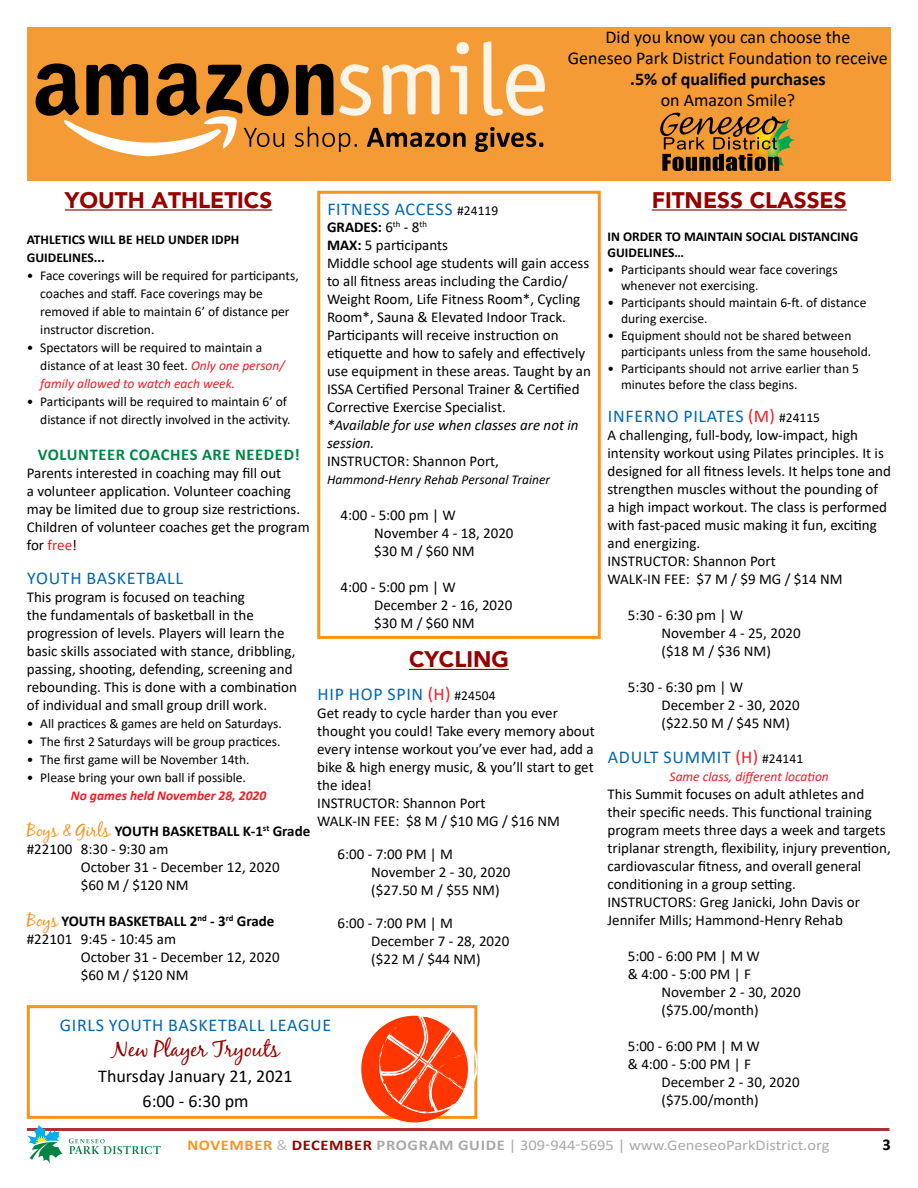
<style>
.page{position:relative;width:918px;height:1188px;background:#fff}
.page>*{position:absolute;margin:0;border:0;box-sizing:border-box;transform-origin:0 0}
.t1{font:900 22.5px "Avenir LT";color:#960000}
.t2{font:22.5px "Black Jack";color:#960000}
.t3{font:18px "Calibri";letter-spacing:.04em;color:#0067b1}
.t4{font:18px/25.5px "Calibri";color:#000;text-align:center}
.t5{font:700 18px "Calibri";color:#000}
.t6{font:700 16.5px "Calibri";letter-spacing:.04em;color:#008546}
.t7{font:700 16.5px "Calibri";color:#000}
.t8{font:15px/18px "Calibri";color:#000}
.t9{font:700 15px/18px "Calibri";color:#000}
.t10{font:italic 15px/18px "Calibri";color:#000}
.t11{font:14.85px "Calibri";color:#a7a9ac;scale:1.11 1}
.t12{font:13.5px/18px "Calibri";color:#000}
.t13{font:700 13.5px/18px "Calibri";color:#000}
.t14{font:italic 13.5px "Calibri";color:#000}
.t15{font:italic 13.5px "Calibri";color:#ed1d24}
.t16{font:italic 700 13.5px "Calibri";color:#ed1d24}
.s1{font-style:italic;color:#ed1d24}
.s2{color:#ed1d24}
.s3{font-family:"Black Jack";font-weight:400;font-size:18px;color:#f7941e}
.s4{font-weight:400}
.s5{font-size:13.5px;color:#000}
.s6{font-weight:700}
.s7{font-weight:700;color:#f7941e}
.s8{font-weight:300}
.s9{font-weight:700;color:#960000}
</style>
<div class="page">
<hr style="left:27px;top:1128px;width:863px;height:3px;background:#960000">
<svg style="left:69px;top:1138px;width:92px;height:16px"></svg>
<svg style="left:27px;top:1125px;width:36px;height:39px"></svg>
<hr style="left:65px;top:209px;width:207px;height:2px;background:#960000">
<div style="left:317px;top:191px;width:284px;height:448px;border:3px solid #f7941e"></div>
<hr style="left:652px;top:209px;width:195px;height:2px;background:#960000">
<div style="left:27px;top:1005px;width:450px;height:114px;border:3px solid #f7941e"></div>
<div style="left:361px;top:1016px;width:107px;height:106px;background:#ff3600;border-radius:50%"></div>
<svg style="left:379px;top:1015px;width:98px;height:99px"></svg>
<div style="left:27px;top:27px;width:864px;height:154px;background:#f59b36"></div>
<svg style="left:295px;top:63px;width:76px;height:53px"></svg>
<svg style="left:382px;top:64px;width:58px;height:51px"></svg>
<svg style="left:456px;top:42px;width:13px;height:13px"></svg>
<svg style="left:450px;top:66px;width:17px;height:49px"></svg>
<svg style="left:483px;top:41px;width:62px;height:75px"></svg>
<svg style="left:35px;top:63px;width:254px;height:93px"></svg>
<svg style="left:295px;top:127px;width:62px;height:25px"></svg>
<svg style="left:367px;top:128px;width:99px;height:19px"></svg>
<svg style="left:475px;top:127px;width:68px;height:25px"></svg>
<svg style="left:660px;top:113px;width:136px;height:58px"></svg>
<hr style="left:409px;top:669px;width:100px;height:1px;background:#960000">
<p class="t4" style="left:568px;top:26px;width:321px;line-height:21px">Did you know you can choose the<br>Geneseo Park District Foundation to receive</p>
<p class="t5" style="left:630px;top:66px;width:197px">.5% of qualified purchases</p>
<p class="t4" style="left:661px;top:87px;width:136px">on Amazon Smile?</p>
<h1 class="t1" style="left:65px;top:186px;width:209px">YOUTH ATHLETICS</h1>
<p class="t13" style="left:27px;top:230px;width:214px">ATHLETICS WILL BE HELD UNDER IDPH<br>GUIDELINES...</p>
<p class="t12" style="left:40px;top:266px;width:260px;text-indent:-14px">• Face coverings will be required for participants, coaches and staff. Face coverings may be removed if able to maintain 6’ of distance per instructor discretion.</p>
<p class="t12" style="left:40px;top:338px;width:246px;text-indent:-14px">• Spectators will be required to maintain a distance of at least 30 feet. <span class="s1">Only one person/ family allowed to watch each week.</span></p>
<p class="t12" style="left:27px;top:392px;width:265px;text-align:right">• Participants will be required to maintain 6’ of distance if not directly involved in the activity.</p>
<p class="t6" style="left:38px;top:443px;width:264px">VOLUNTEER COACHES ARE NEEDED!</p>
<p class="t8" style="left:27px;top:463px;width:284px">Parents interested in coaching may fill out<br>a volunteer application. Volunteer coaching may be limited due to group size restrictions.<br>Children of volunteer coaches get the program for <span class="s2">free</span>!</p>
<p class="t3" style="left:27px;top:566px;width:157px">YOUTH BASKETBALL</p>
<p class="t8" style="left:27px;top:588px;width:272px">This program is focused on teaching<br>the fundamentals of basketball in the progression of levels. Players will learn the basic skills associated with stance, dribbling, passing, shooting, defending, screening and rebounding. This is done with a combination of individual and small group drill work.</p>
<p class="t12" style="left:27px;top:714px;width:256px">• All practices &amp; games are held on Saturdays.</p>
<p class="t12" style="left:27px;top:732px;width:255px">• The first 2 Saturdays will be group practices.</p>
<p class="t12" style="left:27px;top:750px;width:224px">• The first game will be November 14th.</p>
<p class="t12" style="left:27px;top:768px;width:221px">• Please bring your own ball if possible.</p>
<p class="t16" style="left:71px;top:786px;width:197px">No games held November 28, 2020</p>
<p class="t9" style="left:27px;top:822px;width:285px"><span class="s3">Boys &amp; Girls</span> YOUTH BASKETBALL K-1<sup>st</sup> Grade</p>
<p class="t8" style="left:27px;top:840px;width:143px">#22100 8:30 - 9:30 am</p>
<p class="t8" style="left:81px;top:858px;width:200px">October 31 - December 12, 2020</p>
<p class="t8" style="left:81px;top:876px;width:109px">$60 M / $120 NM</p>
<p class="t9" style="left:27px;top:912px;width:249px"><span class="s3">Boys</span> YOUTH BASKETBALL 2<sup>nd</sup> - 3<sup>rd</sup> Grade <span class="s4">#22101 9:45 - 10:45 am</span></p>
<p class="t8" style="left:81px;top:948px;width:200px">October 31 - December 12, 2020 $60 M / $120 NM</p>
<p class="t3" style="left:327px;top:197px;width:172px">FITNESS ACCESS <span class="s5">#24119</span></p>
<p class="t8" style="left:327px;top:217px;width:265px"><span class="s6">GRADES:</span> 6<sup>th</sup> - 8<sup>th<br></sup><span class="s6">MAX:</span> 5 participants<br>Middle school age students will gain access to all fitness areas including the Cardio/ Weight Room, Life Fitness Room*, Cycling Room*, Sauna &amp; Elevated Indoor Track.<br>Participants will receive instruction on etiquette and how to safely and effectively use equipment in these areas. Taught by an ISSA Certified Personal Trainer &amp; Certified Corrective Exercise Specialist.</p>
<p class="t10" style="left:327px;top:415px;width:253px">*Available for use when classes are not in session.</p>
<p class="t8" style="left:327px;top:451px;width:174px">INSTRUCTOR: Shannon Port,</p>
<p class="t14" style="left:327px;top:470px;width:225px">Hammond-Henry Rehab Personal Trainer</p>
<p class="t8" style="left:374px;top:505px;width:141px;text-indent:-34px">4:00 - 5:00 pm | W<br>November 4 - 18, 2020 $30 M / $60 NM</p>
<p class="t8" style="left:374px;top:577px;width:140px;text-indent:-34px">4:00 - 5:00 pm | W<br>December 2 - 16, 2020 $30 M / $60 NM</p>
<h1 class="t1" style="left:409px;top:646px;width:101px">CYCLING</h1>
<p class="t3" style="left:318px;top:682px;width:179px">HIP HOP SPIN <span class="s2">(H)</span> <span class="s5">#24504</span></p>
<p class="t8" style="left:317px;top:704px;width:279px">Get ready to cycle harder than you ever thought you could! Take every memory about every intense workout you’ve ever had, add a bike &amp; high energy music, &amp; you’ll start to get the idea!<br>INSTRUCTOR: Shannon Port<br>WALK-IN FEE: $8 M / $10 MG / $16 NM</p>
<p class="t8" style="left:371px;top:845px;width:141px;text-indent:-34px">6:00 - 7:00 PM | M<br>November 2 - 30, 2020 ($27.50 M / $55 NM)</p>
<p class="t8" style="left:371px;top:914px;width:140px;text-indent:-34px">6:00 - 7:00 PM | M<br>December 7 - 28, 2020 ($22 M / $44 NM)</p>
<p class="t3" style="left:60px;top:1012px;width:273px">GIRLS YOUTH BASKETBALL LEAGUE</p>
<h1 class="t2" style="left:112px;top:1035px;width:170px">New Player Tryouts</h1>
<p class="t4" style="left:98px;top:1062px;width:196px">Thursday January 21, 2021<br>6:00 - 6:30 pm</p>
<h1 class="t1" style="left:652px;top:186px;width:197px">FITNESS CLASSES</h1>
<p class="t13" style="left:608px;top:228px;width:252px;line-height:16.5px">IN ORDER TO MAINTAIN SOCIAL DISTANCING<br>GUIDELINES…</p>
<p class="t12" style="left:621px;top:261px;width:218px;line-height:16.5px;text-indent:-14px">• Participants should wear face coverings whenever not exercising.</p>
<p class="t12" style="left:621px;top:294px;width:247px;line-height:16.5px;text-indent:-14px">• Participants should maintain 6-ft. of distance during exercise.</p>
<p class="t12" style="left:621px;top:327px;width:252px;line-height:16.5px;text-indent:-14px">• Equipment should not be shared between participants unless from the same household.</p>
<p class="t12" style="left:621px;top:360px;width:240px;line-height:16.5px;text-indent:-14px">• Participants should not arrive earlier than 5 minutes before the class begins.</p>
<p class="t3" style="left:608px;top:404px;width:214px">INFERNO PILATES <span class="s2">(M)</span> <span class="s5">#24115</span></p>
<p class="t8" style="left:608px;top:426px;width:285px">A challenging, full-body, low-impact, high intensity workout using Pilates principles. It is designed for all fitness levels. It helps tone and strengthen muscles without the pounding of<br>a high impact workout. The class is performed with fast-paced music making it fun, exciting and energizing.<br>INSTRUCTOR: Shannon Port<br>WALK-IN FEE: $7 M / $9 MG / $14 NM</p>
<p class="t8" style="left:662px;top:606px;width:141px;text-indent:-34px">5:30 - 6:30 pm | W<br>November 4 - 25, 2020 ($18 M / $36 NM)</p>
<p class="t8" style="left:662px;top:678px;width:140px;text-indent:-34px">5:30 - 6:30 pm | W<br>December 2 - 30, 2020 ($22.50 M / $45 NM)</p>
<p class="t3" style="left:608px;top:744px;width:197px">ADULT SUMMIT <span class="s2">(H)</span> <span class="s5">#24141</span></p>
<p class="t15" style="left:670px;top:767px;width:161px">Same class, different location</p>
<p class="t8" style="left:608px;top:784px;width:285px">This Summit focuses on adult athletes and their specific needs. This functional training program meets three days a week and targets triplanar strength, flexibility, injury prevention, cardiovascular fitness, and overall general conditioning in a group setting.<br>INSTRUCTORS: Greg Janicki, John Davis or Jennifer Mills; Hammond-Henry Rehab</p>
<p class="t8" style="left:628px;top:946px;width:134px">5:00 - 6:00 PM | M W</p>
<p class="t8" style="left:628px;top:964px;width:125px">&amp; 4:00 - 5:00 PM | F</p>
<p class="t8" style="left:662px;top:982px;width:141px">November 2 - 30, 2020</p>
<p class="t8" style="left:662px;top:1000px;width:99px">($75.00/month)</p>
<p class="t8" style="left:628px;top:1036px;width:134px">5:00 - 6:00 PM | M W</p>
<p class="t8" style="left:628px;top:1054px;width:125px">&amp; 4:00 - 5:00 PM | F</p>
<p class="t8" style="left:662px;top:1072px;width:140px">December 2 - 30, 2020</p>
<p class="t8" style="left:662px;top:1090px;width:99px">($75.00/month)</p>
<p class="t11" style="left:187px;top:1135px;width:580px"><span class="s7">NOVEMBER</span> <span class="s8">&amp;</span> <span class="s9">DECEMBER</span> <span class="s6">PROGRAM GUIDE</span> | 309-944-5695 | www.GeneseoParkDistrict.org</p>
<p class="t7" style="left:883px;top:1133px;width:10px">3</p>
</div>
